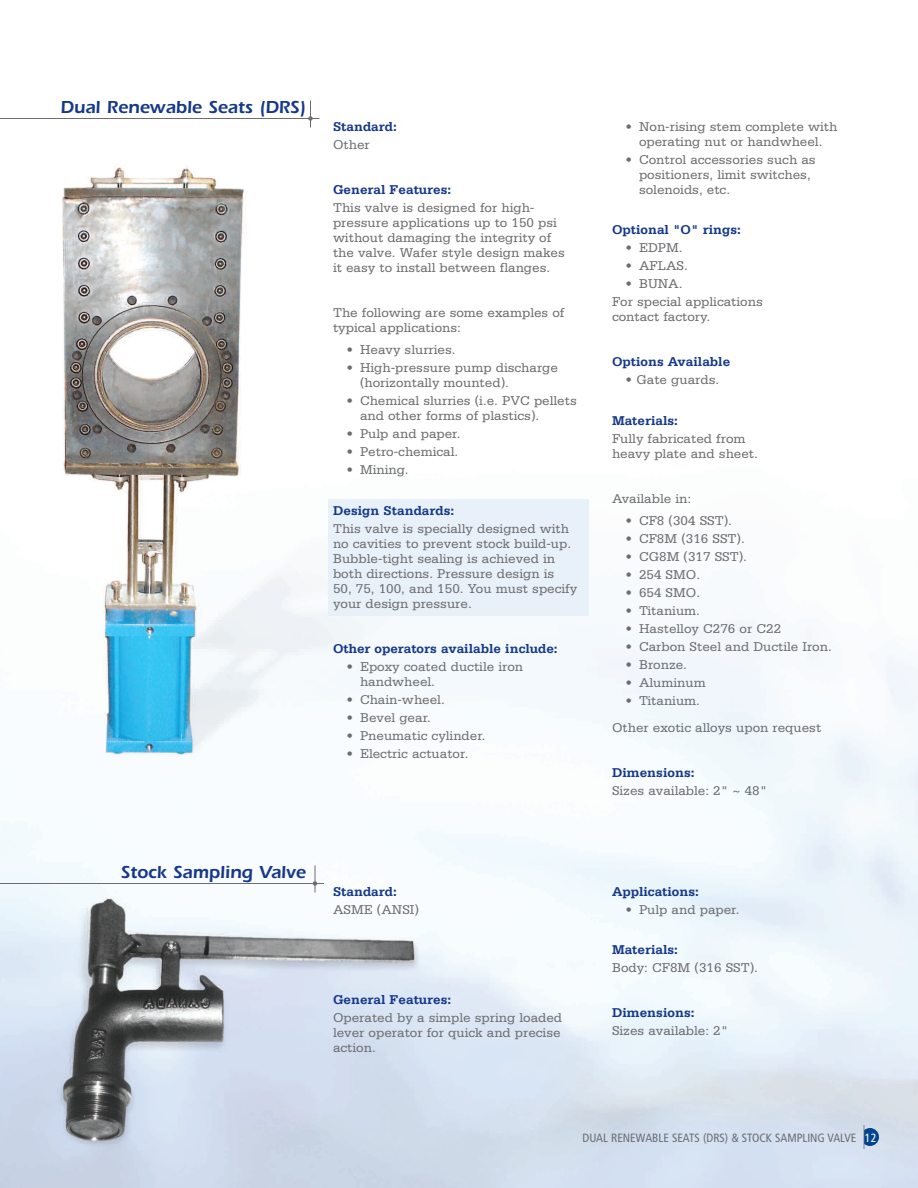
<style>
.page{position:relative;width:918px;height:1188px;background:#fff}
.page>*{position:absolute;margin:0;border:0;box-sizing:border-box;transform-origin:0 0}
.t1{font:600 18px "Itc Eras";color:#153889}
.t2{font:13.5px/15px "Serifa";color:#6c6d70}
.t3{font:700 13.5px "Serifa";color:#153889}
.t4{font:condensed 12px "Frutiger";color:#6c6d70}
.s1{color:#fff}
</style>
<div class="page">
<img style="left:2px;top:165px;width:916px;height:1023px">
<div style="left:328px;top:500px;width:262px;height:116px;background:#e8f0f9"></div>
<svg style="left:864px;top:1125px;width:15px;height:24px"></svg>
<hr style="left:0;top:118px;width:320px;height:1px;background:#6c6d70">
<svg style="left:308px;top:100px;width:5px;height:28px"></svg>
<hr style="left:0;top:883px;width:324px;height:1px;background:#6c6d70">
<svg style="left:313px;top:866px;width:4px;height:26px"></svg>
<h1 class="t1" style="left:61px;top:101px;width:247px">Dual Renewable Seats (DRS)</h1>
<p class="t3" style="left:333px;top:122px;width:65px">Standard:</p>
<p class="t2" style="left:333px;top:138px;width:38px">Other</p>
<p class="t3" style="left:333px;top:185px;width:120px">General Features:</p>
<p class="t2" style="left:333px;top:201px;width:233px">This valve is designed for high&shy;pressure applications up to 150 psi without damaging the integrity of the valve. Wafer style design makes it easy to install between flanges.</p>
<p class="t2" style="left:333px;top:306px;width:233px">The following are some examples of typical applications:</p>
<p class="t2" style="left:346px;top:343px;width:111px">• Heavy slurries.</p>
<p class="t2" style="left:360px;top:361px;width:200px;text-indent:-14px">• High-pressure pump discharge (horizontally mounted).</p>
<p class="t2" style="left:360px;top:394px;width:218px;text-indent:-14px">• Chemical slurries (i.e. PVC pellets and other forms of plastics).</p>
<p class="t2" style="left:346px;top:427px;width:116px">• Pulp and paper.</p>
<p class="t2" style="left:346px;top:445px;width:113px">• Petro-chemical.</p>
<p class="t2" style="left:346px;top:463px;width:64px">• Mining.</p>
<p class="t3" style="left:333px;top:506px;width:123px">Design Standards:</p>
<p class="t2" style="left:333px;top:522px;width:246px">This valve is specially designed with no cavities to prevent stock build-up.<br>Bubble-tight sealing is achieved in both directions. Pressure design is<br>50, 75, 100, and 150. You must specify your design pressure.</p>
<p class="t3" style="left:333px;top:644px;width:226px">Other operators available include:</p>
<p class="t2" style="left:360px;top:660px;width:165px;text-indent:-14px">• Epoxy coated ductile iron handwheel.</p>
<p class="t2" style="left:346px;top:693px;width:100px">• Chain-wheel.</p>
<p class="t2" style="left:346px;top:711px;width:86px">• Bevel gear.</p>
<p class="t2" style="left:346px;top:729px;width:141px">• Pneumatic cylinder.</p>
<p class="t2" style="left:346px;top:747px;width:123px">• Electric actuator.</p>
<h1 class="t1" style="left:121px;top:866px;width:187px">Stock Sampling Valve</h1>
<p class="t3" style="left:333px;top:887px;width:65px">Standard:</p>
<p class="t2" style="left:333px;top:903px;width:87px">ASME (ANSI)</p>
<p class="t3" style="left:333px;top:995px;width:120px">General Features:</p>
<p class="t2" style="left:333px;top:1011px;width:231px;text-align:justify">Operated by a simple spring loaded lever operator for quick and precise action.</p>
<p class="t2" style="left:626px;top:120px;width:213px;text-align:center">• Non-rising stem complete with operating nut or handwheel.</p>
<p class="t2" style="left:639px;top:153px;width:178px;text-indent:-14px">• Control accessories such as positioners, limit switches, solenoids, etc.</p>
<p class="t3" style="left:612px;top:225px;width:131px">Optional "O" rings:</p>
<p class="t2" style="left:626px;top:241px;width:58px">• EDPM.</p>
<p class="t2" style="left:626px;top:259px;width:64px">• AFLAS.</p>
<p class="t2" style="left:612px;top:276px;width:152px;line-height:18px;text-indent:14px">• BUNA.<br>For special applications</p>
<p class="t2" style="left:612px;top:310px;width:100px">contact factory.</p>
<p class="t3" style="left:612px;top:357px;width:120px">Options Available</p>
<p class="t2" style="left:626px;top:373px;width:95px">• Gate guards.</p>
<p class="t3" style="left:612px;top:416px;width:68px">Materials:</p>
<p class="t2" style="left:612px;top:432px;width:147px">Fully fabricated from heavy plate and sheet.</p>
<p class="t2" style="left:612px;top:492px;width:81px">Available in:</p>
<p class="t2" style="left:626px;top:514px;width:108px">• CF8 (304 SST).</p>
<p class="t2" style="left:626px;top:532px;width:121px">• CF8M (316 SST).</p>
<p class="t2" style="left:626px;top:550px;width:123px">• CG8M (317 SST).</p>
<p class="t2" style="left:626px;top:568px;width:76px">• 254 SMO.</p>
<p class="t2" style="left:626px;top:586px;width:76px">• 654 SMO.</p>
<p class="t2" style="left:626px;top:604px;width:76px">• Titanium.</p>
<p class="t2" style="left:626px;top:622px;width:157px">• Hastelloy C276 or C22</p>
<p class="t2" style="left:626px;top:640px;width:208px">• Carbon Steel and Ductile Iron.</p>
<p class="t2" style="left:626px;top:658px;width:63px">• Bronze.</p>
<p class="t2" style="left:626px;top:676px;width:82px">• Aluminum</p>
<p class="t2" style="left:612px;top:688px;width:211px;line-height:27px;text-indent:14px">• Titanium.<br>Other exotic alloys upon request</p>
<p class="t3" style="left:612px;top:768px;width:84px">Dimensions:</p>
<p class="t2" style="left:612px;top:784px;width:157px">Sizes available: 2" ~ 48"</p>
<p class="t3" style="left:612px;top:887px;width:89px">Applications:</p>
<p class="t2" style="left:626px;top:903px;width:116px">• Pulp and paper.</p>
<p class="t3" style="left:612px;top:945px;width:68px">Materials:</p>
<p class="t2" style="left:612px;top:961px;width:147px">Body: CF8M (316 SST).</p>
<p class="t3" style="left:612px;top:1008px;width:84px">Dimensions:</p>
<p class="t2" style="left:612px;top:1024px;width:118px">Sizes available: 2"</p>
<p class="t4" style="left:583px;top:1133px;width:295px">DUAL RENEWABLE SEATS (DRS) &amp; STOCK SAMPLING VALVE <span class="s1">12</span></p>
</div>
